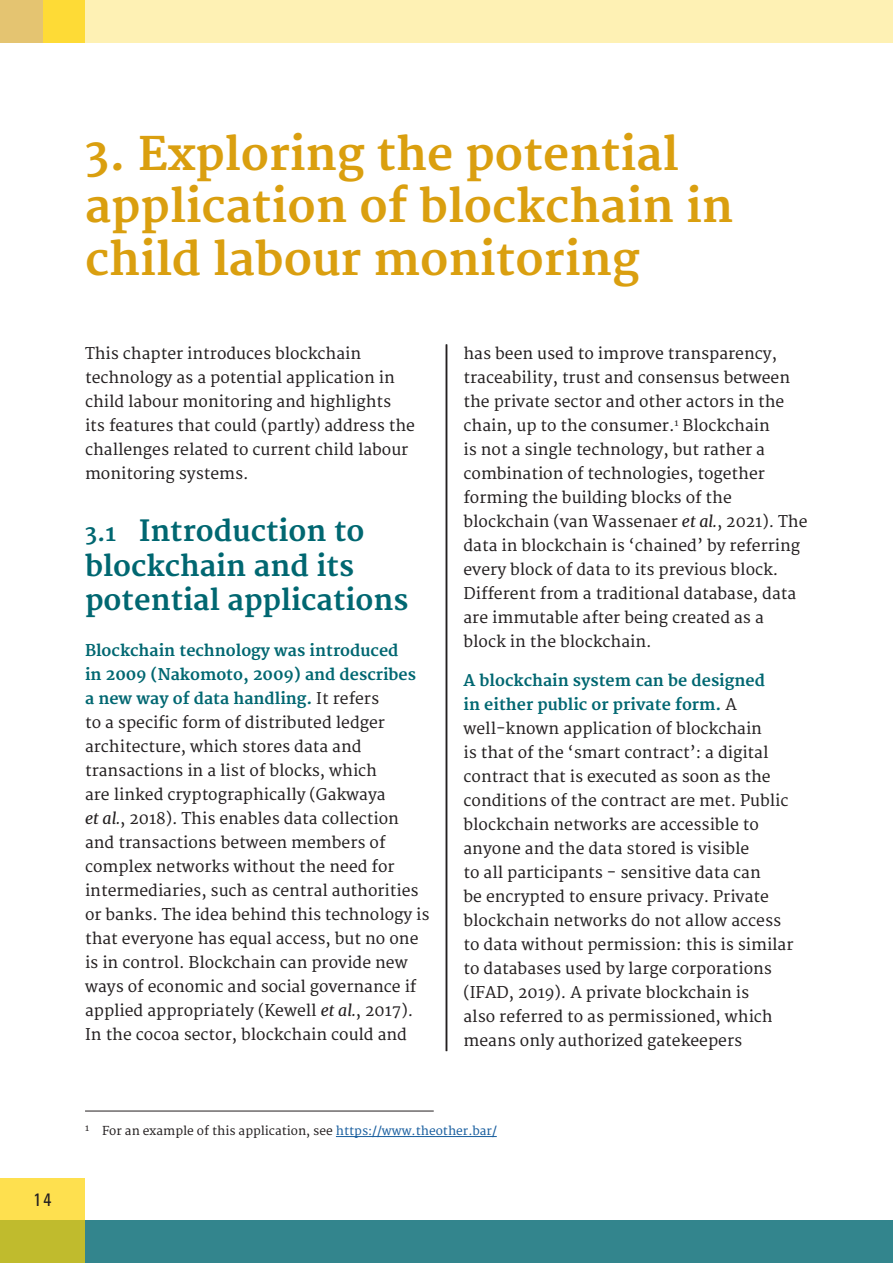
<style>
.page{position:relative;width:893px;height:1263px;background:#fff}
.page>*{position:absolute;margin:0;border:0;box-sizing:border-box;transform-origin:0 0}
.Heading_01{font:700 45px/52.5px "Merriweather";color:#da9f0f}
.Heading_02_numbers{font:700 28.5px/34.5px "Merriweather";color:#006771}
.t1{font:condensed 18px "Univers LT Std";color:#231f20}
.Main_text{font:15.75px/24px "Merriweather";color:#231f20}
.footnotes{font:12px "Merriweather";color:#231f20}
.s1{font-size:22.5px}
.s2{font-weight:700;color:#006771}
.s3{font-style:italic}
.s4{color:#175d9e}
</style>
<div class="page">
<div style="left:43px;top:0;width:42px;height:43px;background:#fedb36"></div>
<div style="left:0;top:0;width:43px;height:43px;background:#e4c471"></div>
<div style="left:85px;top:0;width:808px;height:43px;background:#fef1b4"></div>
<div style="left:0;top:1220px;width:893px;height:43px;background:#33858d"></div>
<svg style="left:0;top:1178px;width:85px;height:85px;background:#decd3d"></svg>
<hr style="left:85px;top:1111px;width:349px;height:1px;background:#231f20">
<hr style="left:336px;top:1136px;width:161px;height:1px;background:#175d9e">
<hr style="left:446px;top:344px;width:1px;height:707px;background:#231f20">
<p class="t1" style="left:34px;top:1189px;width:19px">14</p>
<p class="Heading_01" style="left:85px;top:129px;width:650px">3. Exploring the potential application of blockchain in child labour monitoring</p>
<p class="Main_text" style="left:85px;top:342px;width:332px">This chapter introduces blockchain technology as a potential application in child labour monitoring and highlights its features that could (partly) address the challenges related to current child labour monitoring systems.</p>
<p class="Heading_02_numbers" style="left:85px;top:515px;width:325px"><span class="s1">3.1</span> Introduction to blockchain and its potential applications</p>
<p class="Main_text" style="left:85px;top:639px;width:346px"><span class="s2">Blockchain technology was introduced<br>in 2009 (Nakomoto, 2009) and describes<br>a new way of data handling.</span> It refers<br>to a specific form of distributed ledger architecture, which stores data and transactions in a list of blocks, which<br>are linked cryptographically (Gakwaya<br><span class="s3">et al.</span>, 2018). This enables data collection and transactions between members of complex networks without the need for intermediaries, such as central authorities or banks. The idea behind this technology is that everyone has equal access, but no one is in control. Blockchain can provide new ways of economic and social governance if applied appropriately (Kewell <span class="s3">et al.</span>, 2017).<br>In the cocoa sector, blockchain could and</p>
<p class="Main_text" style="left:463px;top:342px;width:346px">has been used to improve transparency, traceability, trust and consensus between the private sector and other actors in the chain, up to the consumer.<sup>1</sup> Blockchain<br>is not a single technology, but rather a combination of technologies, together forming the building blocks of the blockchain (van Wassenaer <span class="s3">et al.</span>, 2021). The data in blockchain is ‘chained’ by referring every block of data to its previous block.<br>Different from a traditional database, data are immutable after being created as a block in the blockchain.</p>
<p class="Main_text" style="left:463px;top:669px;width:331px"><span class="s2">A blockchain system can be designed<br>in either public or private form.</span> A well-known application of blockchain<br>is that of the ‘smart contract’: a digital contract that is executed as soon as the conditions of the contract are met. Public blockchain networks are accessible to anyone and the data stored is visible<br>to all participants - sensitive data can<br>be encrypted to ensure privacy. Private blockchain networks do not allow access to data without permission: this is similar to databases used by large corporations (IFAD, 2019). A private blockchain is<br>also referred to as permissioned, which means only authorized gatekeepers</p>
<p class="footnotes" style="left:85px;top:1124px;width:413px"><sup>1</sup> For an example of this application, see <span class="s4">https://www.theother.bar/</span></p>
</div>
